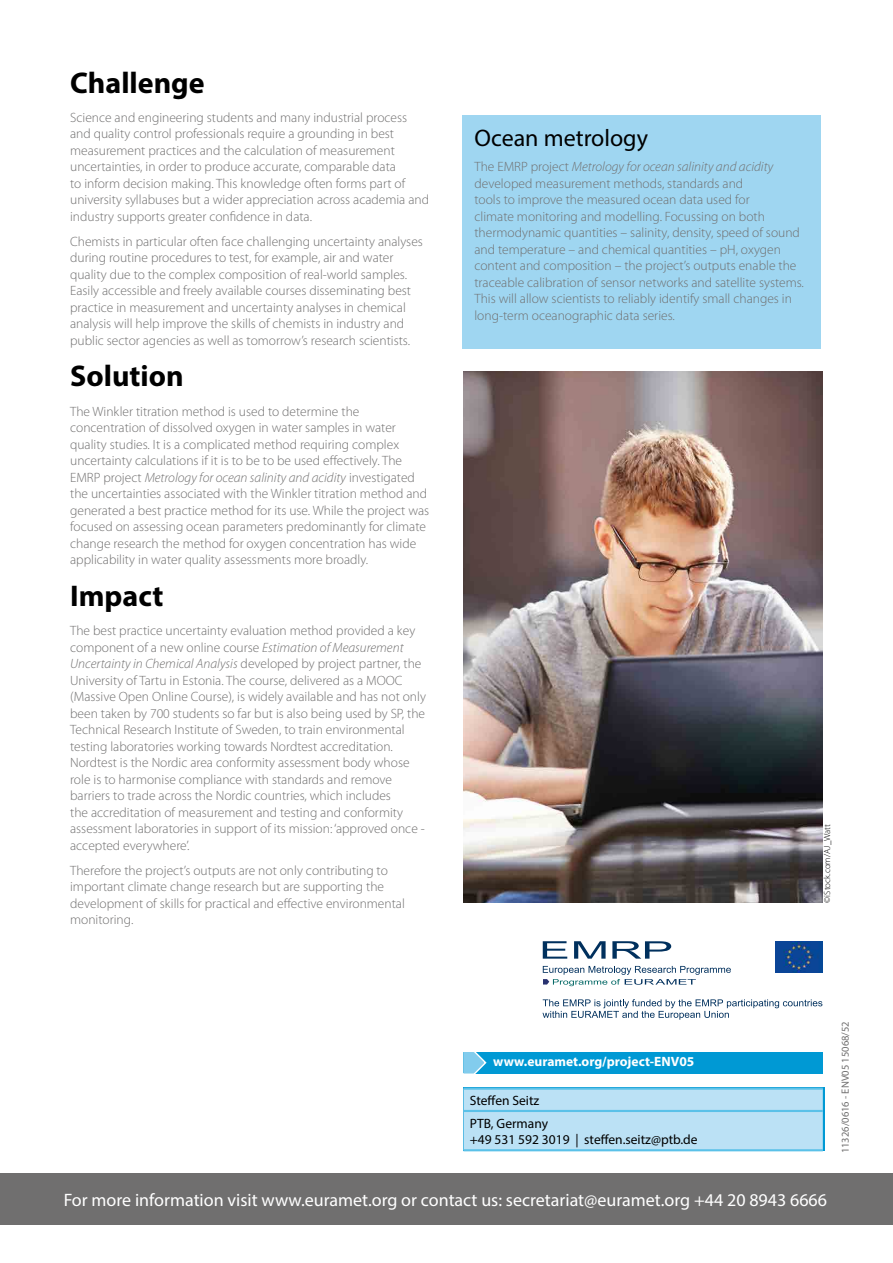
<style>
.page{position:relative;width:893px;height:1263px;background:#fff}
.page>*{position:absolute;margin:0;border:0;box-sizing:border-box;transform-origin:0 0}
.t1{font:700 30px "Myriad Pro";color:#000}
.t2{font:24px "Myriad Pro";color:#000}
.t3{font:18px "Myriad Pro";color:#fff}
.t4{font:300 13.5px/16.5px "Myriad Pro";color:#706f6f}
.t5{font:13.5px/22.6px "Myriad Pro";color:#000}
.t6{font:700 13.5px "Myriad Pro";color:#fff}
.t7{font:10.5px "Myriad Pro";color:#706f6f}
.t8{font:300 9px "Myriad Pro";color:#000}
.s1{font-style:italic}
</style>
<div class="page">
<div style="left:0;top:1174px;width:893px;height:51px;background:#706f6f"></div>
<div style="left:463px;top:1090px;width:360px;height:59px;background:#bbe1f5"></div>
<hr style="left:463px;top:1087px;width:360px;height:3px;background:#5bc1e8">
<hr style="left:463px;top:1110px;width:360px;height:2px;background:#5bc1e8">
<hr style="left:463px;top:1149px;width:360px;height:2px;background:#5bc1e8">
<div style="left:463px;top:1052px;width:360px;height:21px;background:#0099d4"></div>
<svg style="left:463px;top:1052px;width:25px;height:22px"></svg>
<svg style="left:543px;top:941px;width:24px;height:18px"></svg>
<svg style="left:574px;top:941px;width:32px;height:18px"></svg>
<svg style="left:612px;top:941px;width:59px;height:18px"></svg>
<svg style="left:543px;top:966px;width:188px;height:20px"></svg>
<svg style="left:542px;top:999px;width:280px;height:21px"></svg>
<img style="left:776px;top:941px;width:47px;height:31px">
<img style="left:463px;top:371px;width:359px;height:531px">
<div style="left:462px;top:115px;width:358px;height:234px;background:#9fd6f1"></div>
<h1 class="t1" style="left:70px;top:63px;width:136px">Challenge</h1>
<p class="t4" style="left:70px;top:109px;width:360px">Science and engineering students and many industrial process and quality control professionals require a grounding in best measurement practices and the calculation of measurement uncertainties, in order to produce accurate, comparable data<br>to inform decision making. This knowledge often forms part of university syllabuses but a wider appreciation across academia and industry supports greater confidence in data.</p>
<p class="t4" style="left:70px;top:233px;width:354px">Chemists in particular often face challenging uncertainty analyses during routine procedures to test, for example, air and water quality due to the complex composition of real-world samples.<br>Easily accessible and freely available courses disseminating best practice in measurement and uncertainty analyses in chemical analysis will help improve the skills of chemists in industry and public sector agencies as well as tomorrow’s research scientists.</p>
<h1 class="t1" style="left:70px;top:357px;width:115px">Solution</h1>
<p class="t4" style="left:70px;top:403px;width:361px">The Winkler titration method is used to determine the concentration of dissolved oxygen in water samples in water quality studies. It is a complicated method requiring complex uncertainty calculations if it is to be to be used effectively. The EMRP project <span class="s1">Metrology for ocean salinity and acidity</span> investigated the uncertainties associated with the Winkler titration method and generated a best practice method for its use. While the project was focused on assessing ocean parameters predominantly for climate change research the method for oxygen concentration has wide applicability in water quality assessments more broadly.</p>
<h1 class="t1" style="left:70px;top:576px;width:95px">Impact</h1>
<p class="t4" style="left:70px;top:622px;width:357px">The best practice uncertainty evaluation method provided a key component of a new online course <span class="s1">Estimation of Measurement Uncertainty in Chemical Analysis</span> developed by project partner, the University of Tartu in Estonia. The course, delivered as a MOOC (Massive Open Online Course), is widely available and has not only been taken by 700 students so far but is also being used by SP, the Technical Research Institute of Sweden, to train environmental testing laboratories working towards Nordtest accreditation.<br>Nordtest is the Nordic area conformity assessment body whose role is to harmonise compliance with standards and remove barriers to trade across the Nordic countries, which includes<br>the accreditation of measurement and testing and conformity assessment laboratories in support of its mission: ‘approved once - accepted everywhere’.</p>
<p class="t4" style="left:70px;top:862px;width:336px">Therefore the project’s outputs are not only contributing to important climate change research but are supporting the development of skills for practical and effective environmental monitoring.</p>
<h2 class="t2" style="left:474px;top:123px;width:175px">Ocean metrology</h2>
<p class="t4" style="left:474px;top:158px;width:331px">The EMRP project <span class="s1">Metrology for ocean salinity and acidity </span>developed measurement methods, standards and<br>tools to improve the measured ocean data used for<br>climate monitoring and modelling. Focussing on both thermodynamic quantities – salinity, density, speed of sound and temperature – and chemical quantities – pH, oxygen content and composition – the project’s outputs enable the traceable calibration of sensor networks and satellite systems.<br>This will allow scientists to reliably identify small changes in long-term oceanographic data series.</p>
<p class="t8" style="left:822px;top:902px;width:80px;rotate:-90deg">©iStock.com/AJ_Watt</p>
<p class="t6" style="left:493px;top:1053px;width:203px">www.euramet.org/project-ENV05</p>
<p class="t5" style="left:470px;top:1089px;width:80px">Steffen Seitz<br>PTB, Germany</p>
<p class="t5" style="left:470px;top:1128px;width:229px">+49 531 592 3019 | steffen.seitz@ptb.de</p>
<p class="t7" style="left:839px;top:1153px;width:133px;rotate:-90deg">11326/0616 - ENV05 15068/52</p>
<h3 class="t3" style="left:64px;top:1189px;width:765px">For more information visit www.euramet.org or contact us: secretariat@euramet.org +44 20 8943 6666</h3>
</div>
